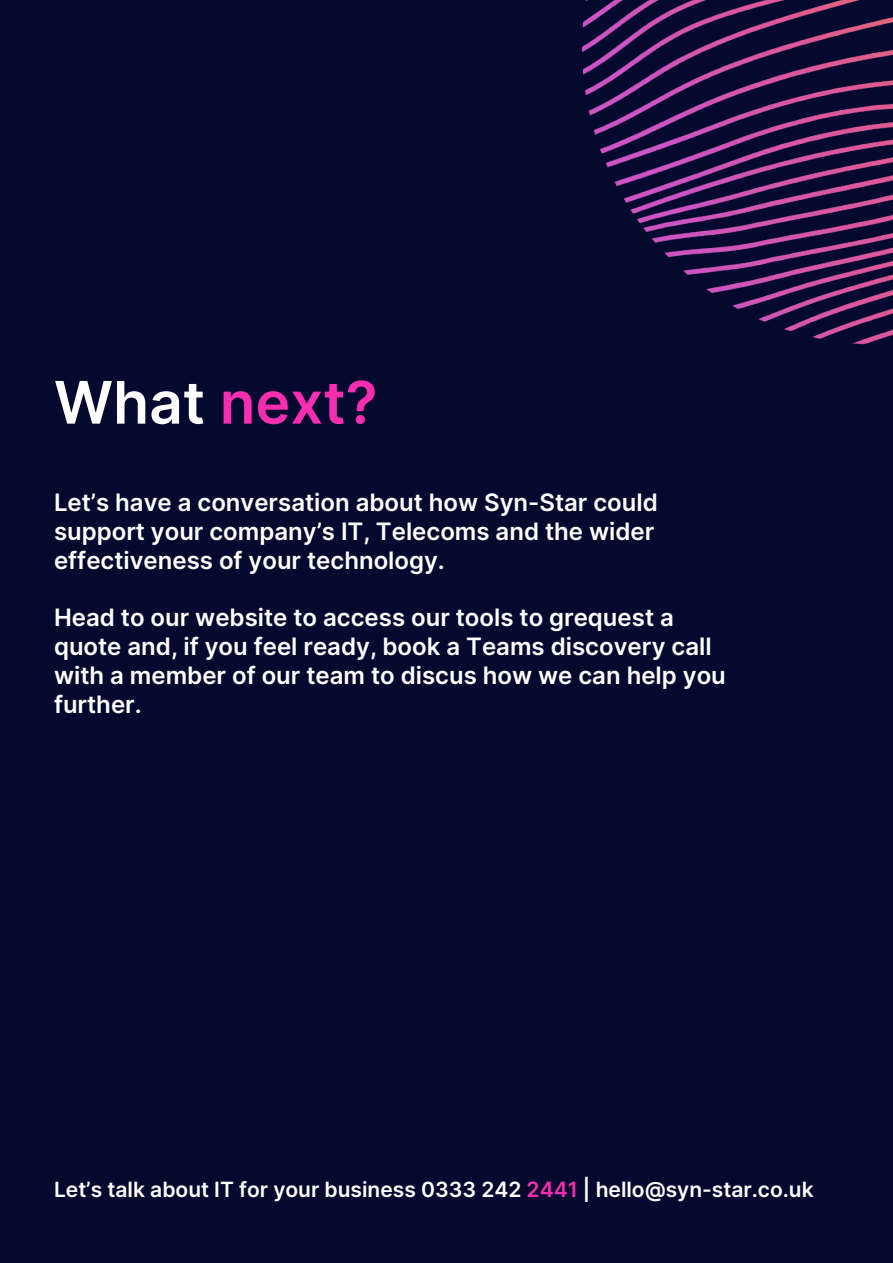
<style>
.page{position:relative;width:893px;height:1263px;background:#05092f}
.page>*{position:absolute;margin:0;border:0;box-sizing:border-box;transform-origin:0 0}
.t1{font:58.65px "Inter";color:#f92daf}
.t2{font:24px/28.8px "Inter";color:#fff}
.t3{font:21px "Inter";color:#fff}
.s1{color:#fff}
.s2{color:#f92daf}
</style>
<div class="page">
<img style="left:581px;top:0;width:312px;height:345px">
<p class="t1" style="left:54px;top:360px;width:325px"><span class="s1">What</span> next?</p>
<p class="t2" style="left:54px;top:488px;width:605px">Let’s have a conversation about how Syn-Star could support your company’s IT, Telecoms and the wider effectiveness of your technology.</p>
<p class="t2" style="left:54px;top:603px;width:673px">Head to our website to access our tools to grequest a quote and, if you feel ready, book a Teams discovery call with a member of our team to discus how we can help you further.</p>
<p class="t3" style="left:54px;top:1174px;width:761px">Let’s talk about IT for your business 0333 242 <span class="s2">2441</span> | hello@syn-star.co.uk</p>
</div>
